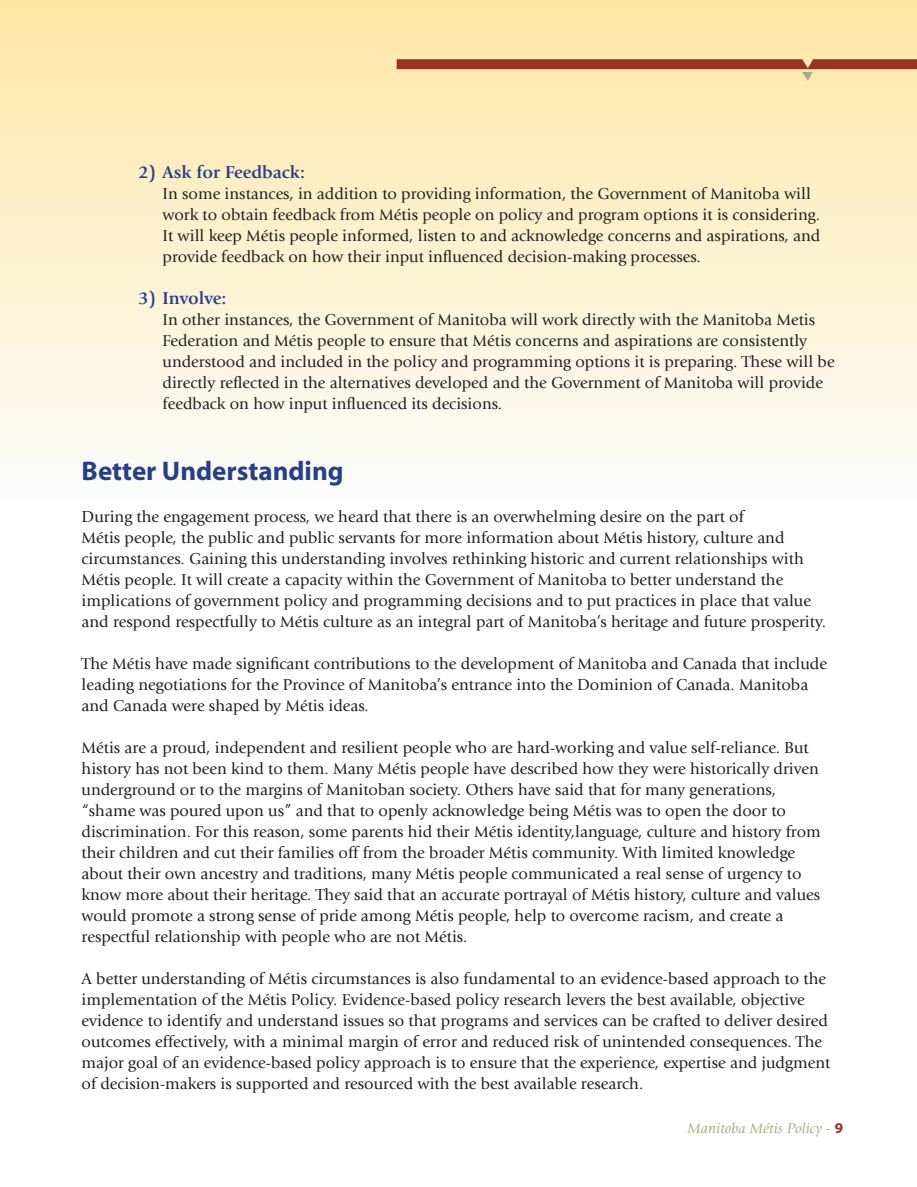
<style>
.page{position:relative;width:917px;height:1187px;background:#fff}
.page>*{position:absolute;margin:0;border:0;box-sizing:border-box;transform-origin:0 0}
.t1{font:700 27px "Myriad";color:#253f8e}
.t2{font:700 18px "Giovanni";color:#253f8e}
.t3{font:16.5px/21px "Giovanni";color:#231f20}
.t4{font:italic 15px "Giovanni";color:#aeab88}
.s1{font-family:"Myriad";font-weight:700;font-style:normal;color:#993422}
</style>
<div class="page">
<svg style="left:0;top:1px;width:1px;height:450px"></svg>
<div style="left:1px;top:0;width:916px;height:501px;background:linear-gradient(to bottom,#fee6a4,#fbfdfd)"></div>
<svg style="left:397px;top:59px;width:520px;height:22px;background:#d09871"></svg>
<p class="t2" style="left:139px;top:162px;width:168px">2) Ask for Feedback:</p>
<p class="t3" style="left:163px;top:183px;width:659px">In some instances, in addition to providing information, the Government of Manitoba will work to obtain feedback from Métis people on policy and program options it is considering.<br>It will keep Métis people informed, listen to and acknowledge concerns and aspirations, and provide feedback on how their input influenced decision-making processes.</p>
<p class="t2" style="left:139px;top:288px;width:90px">3) Involve:</p>
<p class="t3" style="left:163px;top:309px;width:673px">In other instances, the Government of Manitoba will work directly with the Manitoba Metis Federation and Métis people to ensure that Métis concerns and aspirations are consistently understood and included in the policy and programming options it is preparing. These will be directly reflected in the alternatives developed and the Government of Manitoba will provide feedback on how input influenced its decisions.</p>
<h1 class="t1" style="left:82px;top:457px;width:264px">Better Understanding</h1>
<p class="t3" style="left:82px;top:506px;width:746px">During the engagement process, we heard that there is an overwhelming desire on the part of<br>Métis people, the public and public servants for more information about Métis history, culture and circumstances. Gaining this understanding involves rethinking historic and current relationships with Métis people. It will create a capacity within the Government of Manitoba to better understand the implications of government policy and programming decisions and to put practices in place that value and respond respectfully to Métis culture as an integral part of Manitoba’s heritage and future prosperity.</p>
<p class="t3" style="left:82px;top:653px;width:747px">The Métis have made significant contributions to the development of Manitoba and Canada that include leading negotiations for the Province of Manitoba’s entrance into the Dominion of Canada. Manitoba and Canada were shaped by Métis ideas.</p>
<p class="t3" style="left:82px;top:737px;width:741px">Métis are a proud, independent and resilient people who are hard-working and value self-reliance. But history has not been kind to them. Many Métis people have described how they were historically driven underground or to the margins of Manitoban society. Others have said that for many generations, “shame was poured upon us” and that to openly acknowledge being Métis was to open the door to discrimination. For this reason, some parents hid their Métis identity,language, culture and history from their children and cut their families off from the broader Métis community. With limited knowledge about their own ancestry and traditions, many Métis people communicated a real sense of urgency to know more about their heritage. They said that an accurate portrayal of Métis history, culture and values would promote a strong sense of pride among Métis people, help to overcome racism, and create a respectful relationship with people who are not Métis.</p>
<p class="t3" style="left:82px;top:968px;width:750px">A better understanding of Métis circumstances is also fundamental to an evidence-based approach to the implementation of the Métis Policy. Evidence-based policy research levers the best available, objective evidence to identify and understand issues so that programs and services can be crafted to deliver desired outcomes effectively, with a minimal margin of error and reduced risk of unintended consequences. The major goal of an evidence-based policy approach is to ensure that the experience, expertise and judgment of decision-makers is supported and resourced with the best available research.</p>
<p class="t4" style="left:687px;top:1119px;width:157px">Manitoba Métis Policy - <span class="s1">9</span></p>
</div>
